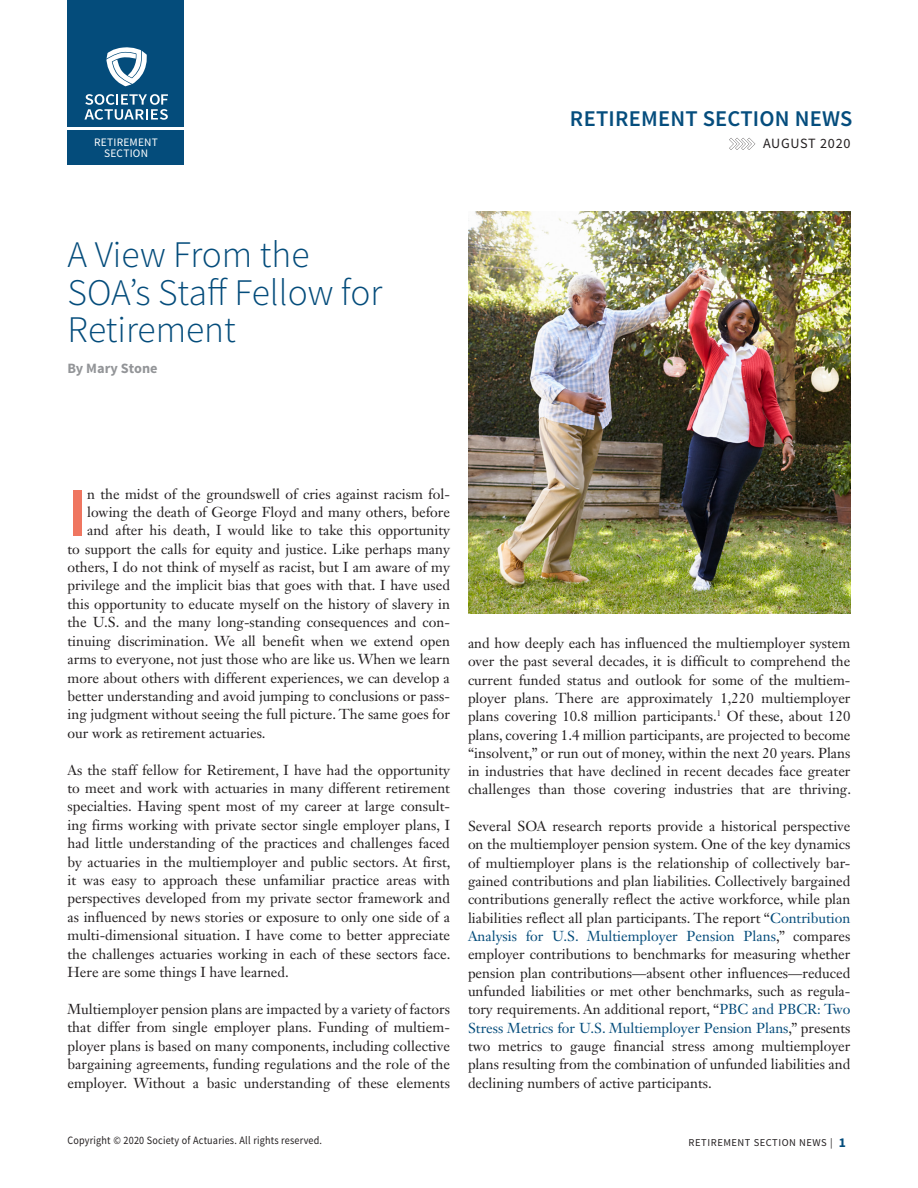
<style>
.page{position:relative;width:918px;height:1188px;background:#fff}
.page>*{position:absolute;margin:0;border:0;box-sizing:border-box;transform-origin:0 0}
.t1{font:600 69.3px "Source Sans Pro";color:#ef7660}
.Article_TItle{font:300 37.5px/38px "Source Sans Pro";color:#044c7b}
.t2{font:600 22.5px "Source Sans Pro";letter-spacing:.01em;color:#054d7d}
.t3{font:14.25px/18.3px "Janson Text LT Std";color:#231f20;text-align:justify}
.Article_Author_Bylin{font:700 14.25px "Source Sans Pro";color:#939598}
.Folio_Right{font:14.1px "Source Sans Pro";letter-spacing:.05em;color:#231f20}
.t4{font:11.4px/10.8px "Source Sans Pro";letter-spacing:.02em;color:#fff;text-align:center}
.Mast_text_FR{font:11.25px "Source Sans Pro";letter-spacing:.02em;color:#231f20;scale:.9 1}
.Folio_Right-2{font:10.5px "Source Sans Pro";letter-spacing:.05em;color:#231f20}
.s1{color:#044c7b}
.s2{font-weight:700;font-size:13.5px;color:#044c7b}
</style>
<div class="page">
<div style="left:68px;top:0;width:116px;height:165px;background:#044c7b"></div>
<svg style="left:106px;top:47px;width:41px;height:39px"></svg>
<svg style="left:84px;top:94px;width:84px;height:26px"></svg>
<hr style="left:68px;top:128px;width:117px;height:2px;background:#fff">
<svg style="left:729px;top:138px;width:26px;height:12px"></svg>
<img style="left:468px;top:212px;width:382px;height:401px">
<p class="t4" style="left:94px;top:137px;width:65px">RETIREMENT<br>SECTION</p>
<p class="Article_TItle" style="left:68px;top:235px;width:316px">A View From the<br>SOA’s Staff Fellow for<br>Retirement</p>
<p class="Article_Author_Bylin" style="left:68px;top:359px;width:92px">By Mary Stone</p>
<p class="t2" style="left:570px;top:104px;width:284px">RETIREMENT SECTION NEWS</p>
<p class="Folio_Right" style="left:763px;top:134px;width:89px">AUGUST 2020</p>
<p class="t1" style="left:68px;top:469px;width:21px">I</p>
<p class="t3" style="left:87px;top:485px;width:364px">n the midst of the groundswell of cries against racism fol-</p>
<p class="t3" style="left:87px;top:503px;width:364px">lowing the death of George Floyd and many others, before</p>
<p class="t3" style="left:87px;top:521px;width:365px">and after his death, I would like to take this opportunity</p>
<p class="t3" style="left:68px;top:539px;width:384px">to support the calls for equity and justice. Like perhaps many</p>
<p class="t3" style="left:68px;top:558px;width:384px">others, I do not think of myself as racist, but I am aware of my</p>
<p class="t3" style="left:68px;top:576px;width:384px">privilege and the implicit bias that goes with that. I have used</p>
<p class="t3" style="left:68px;top:595px;width:384px">this opportunity to educate myself on the history of slavery in</p>
<p class="t3" style="left:68px;top:613px;width:384px">the U.S. and the many long-standing consequences and con-</p>
<p class="t3" style="left:68px;top:632px;width:384px">tinuing discrimination. We all benefit when we extend open</p>
<p class="t3" style="left:68px;top:650px;width:384px">arms to everyone, not just those who are like us. When we learn</p>
<p class="t3" style="left:68px;top:668px;width:384px">more about others with different experiences, we can develop a</p>
<p class="t3" style="left:68px;top:687px;width:384px">better understanding and avoid jumping to conclusions or pass-</p>
<p class="t3" style="left:68px;top:705px;width:384px">ing judgment without seeing the full picture. The same goes for</p>
<p class="t3" style="left:68px;top:724px;width:200px">our work as retirement actuaries.</p>
<p class="t3" style="left:68px;top:760px;width:385px">As the staff fellow for Retirement, I have had the opportunity to meet and work with actuaries in many different retirement specialties. Having spent most of my career at large consult&shy;ing firms working with private sector single employer plans, I had little understanding of the practices and challenges faced by actuaries in the multiemployer and public sectors. At first, it was easy to approach these unfamiliar practice areas with perspectives developed from my private sector framework and as influenced by news stories or exposure to only one side of a multi-dimensional situation. I have come to better appreciate the challenges actuaries working in each of these sectors face.<br>Here are some things I have learned.</p>
<p class="t3" style="left:68px;top:1000px;width:384px">Multiemployer pension plans are impacted by a variety of factors that differ from single employer plans. Funding of multiem&shy;ployer plans is based on many components, including collective bargaining agreements, funding regulations and the role of the employer. Without a basic understanding of these elements</p>
<p class="t3" style="left:468px;top:634px;width:385px">and how deeply each has influenced the multiemployer system over the past several decades, it is difficult to comprehend the current funded status and outlook for some of the multiem&shy;ployer plans. There are approximately 1,220 multiemployer plans covering 10.8 million participants.<sup>1</sup> Of these, about 120 plans, covering 1.4 million participants, are projected to become “insolvent,” or run out of money, within the next 20 years. Plans in industries that have declined in recent decades face greater challenges than those covering industries that are thriving.</p>
<p class="t3" style="left:468px;top:817px;width:384px">Several SOA research reports provide a historical perspective on the multiemployer pension system. One of the key dynamics of multiemployer plans is the relationship of collectively bar&shy;gained contributions and plan liabilities. Collectively bargained contributions generally reflect the active workforce, while plan liabilities reflect all plan participants. The report “<span class="s1">Contribution Analysis for U.S. Multiemployer Pension Plans</span>,” compares employer contributions to benchmarks for measuring whether pension plan contributions—absent other influences—reduced unfunded liabilities or met other benchmarks, such as regula&shy;tory requirements. An additional report, “<span class="s1">PBC and PBCR: Two Stress Metrics for U.S. Multiemployer Pension Plans</span>,” presents two metrics to gauge financial stress among multiemployer plans resulting from the combination of unfunded liabilities and declining numbers of active participants.</p>
<p class="Mast_text_FR" style="left:68px;top:1133px;width:284px">Copyright © 2020 Society of Actuaries. All rights reserved.</p>
<p class="Folio_Right-2" style="left:689px;top:1136px;width:159px">RETIREMENT SECTION NEWS | <span class="s2">1</span></p>
</div>
